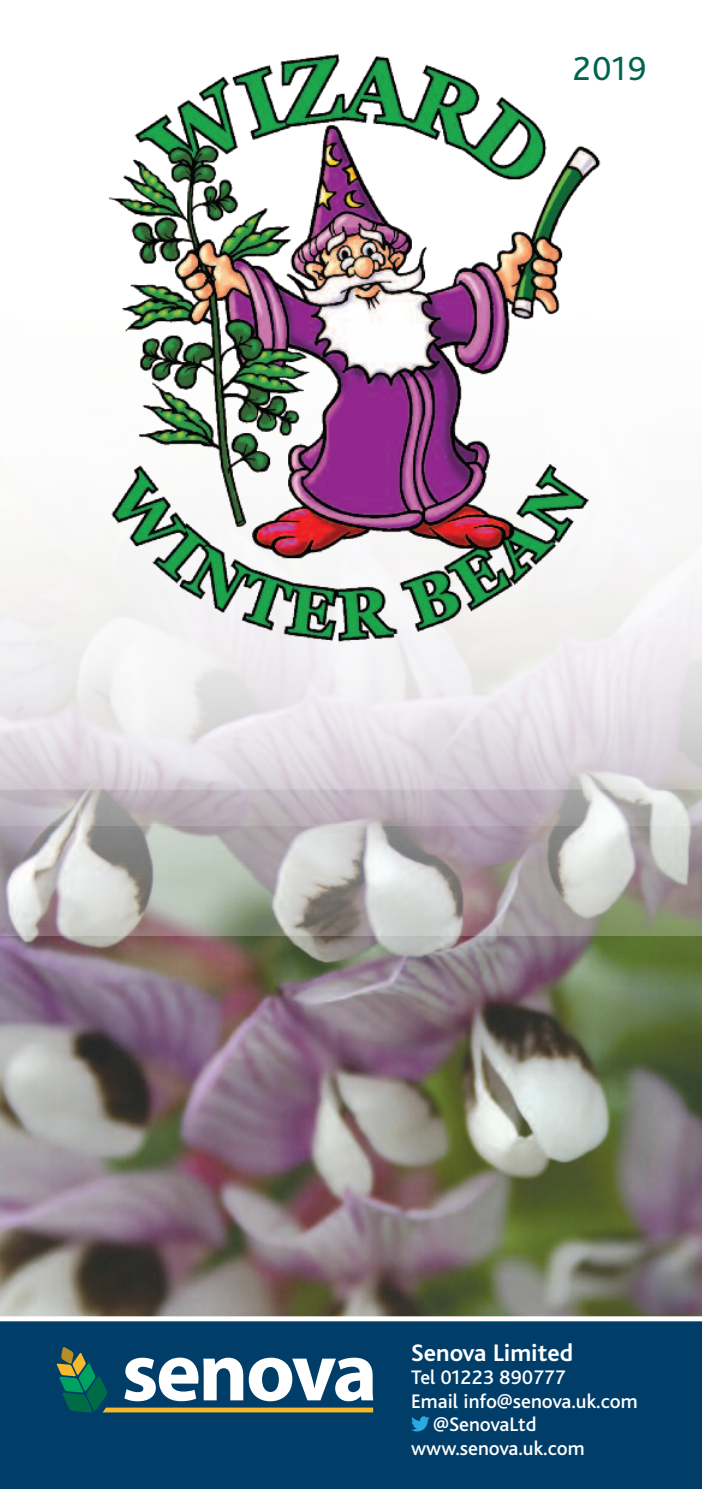
<style>
.page{position:relative;width:702px;height:1489px;background:#fff}
.page>*{position:absolute;margin:0;border:0;box-sizing:border-box;transform-origin:0 0}
.t1{font:35px "Bliss";color:#00654d}
.t2{font:700 25px "Bliss";color:#fff}
.t3{font:500 20.5px "Bliss";color:#fff}
</style>
<div class="page">
<img style="left:0;top:935px;width:702px;height:381px">
<div style="left:0;top:1318px;width:702px;height:170px;background:#003e69"></div>
<svg style="left:57px;top:1347px;width:316px;height:65px"></svg>
<div style="left:0;top:1316px;width:702px;height:5px;background:#fff"></div>
<svg style="left:0;top:541px;width:702px;height:394px;background:#cfcbcd"></svg>
<img style="left:79px;top:54px;width:541px;height:615px">
<svg style="left:411px;top:1416px;width:18px;height:15px"></svg>
<h1 class="t1" style="left:572px;top:57px;width:75px">2019</h1>
<p class="t2" style="left:411px;top:1344px;width:163px">Senova Limited</p>
<p class="t3" style="left:411px;top:1370px;width:156px">Tel 01223 890777</p>
<p class="t3" style="left:411px;top:1393px;width:228px">Email info@senova.uk.com</p>
<p class="t3" style="left:433px;top:1417px;width:105px">@SenovaLtd</p>
<p class="t3" style="left:411px;top:1441px;width:175px">www.senova.uk.com</p>
</div>
